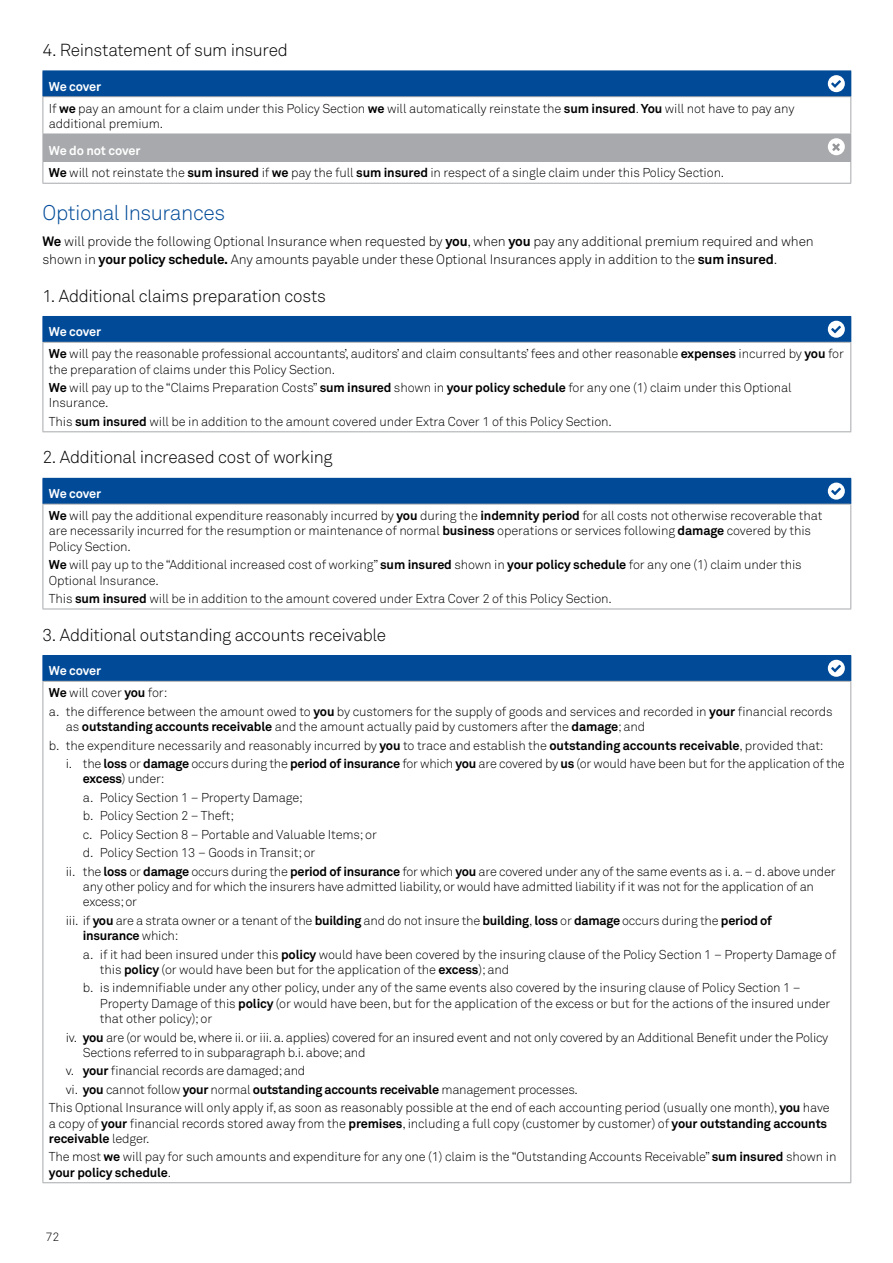
<style>
.page{position:relative;width:893px;height:1263px;background:#fff}
.page>*{position:absolute;margin:0;border:0;box-sizing:border-box;transform-origin:0 0}
.t1{font:300 21px "Akkurat Std";letter-spacing:-.02em;color:#004a98}
.t2{font:300 17.25px "Akkurat Std";letter-spacing:-.02em;color:#000}
.t3{font:300 13.5px/18px "Akkurat Std";letter-spacing:-.01em;color:#000}
.t4{font:300 12.75px/15.3px "Akkurat Std";letter-spacing:-.01em;color:#000}
.t5{font:300 12px "Akkurat Std";color:#000}
.s1{font-weight:700;color:#fff}
.s2{font-weight:700}
</style>
<div class="page">
<div style="left:43px;top:71px;width:808px;height:26px;background:#004a98"></div>
<div style="left:43px;top:134px;width:808px;height:27px;background:#a7a9ac"></div>
<hr style="left:43px;top:96px;width:808px;height:1px;background:#a7a9ac">
<hr style="left:43px;top:97px;width:1px;height:37px;background:#a7a9ac">
<hr style="left:850px;top:97px;width:1px;height:37px;background:#a7a9ac">
<hr style="left:43px;top:161px;width:808px;height:1px;background:#a7a9ac">
<svg style="left:43px;top:162px;width:1px;height:21px"></svg>
<svg style="left:850px;top:162px;width:1px;height:21px"></svg>
<hr style="left:43px;top:183px;width:808px;height:1px;background:#a7a9ac">
<div style="left:828px;top:75px;width:17px;height:17px;background:#fff;border-radius:50%"></div>
<svg style="left:831px;top:80px;width:10px;height:8px"></svg>
<div style="left:828px;top:138px;width:17px;height:17px;background:#fff;border-radius:50%"></div>
<svg style="left:832px;top:143px;width:8px;height:8px"></svg>
<div style="left:43px;top:316px;width:808px;height:26px;background:#004a98"></div>
<hr style="left:43px;top:342px;width:808px;height:1px;background:#a7a9ac">
<hr style="left:43px;top:343px;width:1px;height:88px;background:#a7a9ac">
<hr style="left:850px;top:343px;width:1px;height:88px;background:#a7a9ac">
<hr style="left:43px;top:431px;width:808px;height:1px;background:#a7a9ac">
<div style="left:828px;top:321px;width:17px;height:17px;background:#fff;border-radius:50%"></div>
<svg style="left:831px;top:326px;width:10px;height:7px"></svg>
<div style="left:43px;top:478px;width:808px;height:26px;background:#004a98"></div>
<hr style="left:43px;top:504px;width:808px;height:1px;background:#a7a9ac">
<hr style="left:43px;top:504px;width:1px;height:105px;background:#a7a9ac">
<hr style="left:850px;top:504px;width:1px;height:105px;background:#a7a9ac">
<hr style="left:43px;top:609px;width:808px;height:1px;background:#a7a9ac">
<div style="left:828px;top:483px;width:17px;height:17px;background:#fff;border-radius:50%"></div>
<svg style="left:831px;top:488px;width:10px;height:7px"></svg>
<div style="left:43px;top:655px;width:808px;height:26px;background:#004a98"></div>
<hr style="left:43px;top:681px;width:808px;height:1px;background:#a7a9ac">
<hr style="left:43px;top:682px;width:1px;height:500px;background:#a7a9ac">
<hr style="left:850px;top:682px;width:1px;height:500px;background:#a7a9ac">
<hr style="left:43px;top:1182px;width:808px;height:1px;background:#a7a9ac">
<div style="left:828px;top:660px;width:17px;height:17px;background:#fff;border-radius:50%"></div>
<svg style="left:831px;top:665px;width:10px;height:7px"></svg>
<h2 class="t2" style="left:43px;top:40px;width:247px">4. Reinstatement of sum insured</h2>
<p class="t4" style="left:49px;top:75px;width:747px;line-height:22px"><span class="s1">We cover<br></span>If <span class="s2">we</span> pay an amount for a claim under this Policy Section <span class="s2">we</span> will automatically reinstate the <span class="s2">sum insured</span>. <span class="s2">You</span> will not have to pay any</p>
<p class="t4" style="left:49px;top:116px;width:116px">additional premium.</p>
<p class="t4" style="left:49px;top:140px;width:677px;line-height:22px"><span class="s1">We do not cover<br></span><span class="s2">We</span> will not reinstate the <span class="s2">sum insured</span> if <span class="s2">we</span> pay the full <span class="s2">sum insured</span> in respect of a single claim under this Policy Section.</p>
<h1 class="t1" style="left:43px;top:200px;width:184px">Optional Insurances</h1>
<p class="t3" style="left:43px;top:233px;width:773px"><span class="s2">We</span> will provide the following Optional Insurance when requested by <span class="s2">you</span>, when <span class="s2">you</span> pay any additional premium required and when shown in <span class="s2">your policy schedule.</span> Any amounts payable under these Optional Insurances apply in addition to the <span class="s2">sum insured</span>.</p>
<h2 class="t2" style="left:43px;top:285px;width:285px">1. Additional claims preparation costs</h2>
<p class="t4" style="left:49px;top:321px;width:796px;line-height:22px"><span class="s1">We cover<br></span><span class="s2">We</span> will pay the reasonable professional accountants’, auditors’ and claim consultants’ fees and other reasonable <span class="s2">expenses</span> incurred by <span class="s2">you</span> for</p>
<p class="t4" style="left:49px;top:360px;width:744px;line-height:18.5px">the preparation of claims under this Policy Section.<br><span class="s2">We</span> will pay up to the “Claims Preparation Costs” <span class="s2">sum insured</span> shown in <span class="s2">your policy schedule</span> for any one (1) claim under this Optional</p>
<p class="t4" style="left:49px;top:394px;width:564px;line-height:18.5px">Insurance.<br>This <span class="s2">sum insured</span> will be in addition to the amount covered under Extra Cover 1 of this Policy Section.</p>
<h2 class="t2" style="left:43px;top:447px;width:292px">2. Additional increased cost of working</h2>
<p class="t4" style="left:49px;top:483px;width:775px;line-height:22px"><span class="s1">We cover<br></span><span class="s2">We</span> will pay the additional expenditure reasonably incurred by <span class="s2">you</span> during the <span class="s2">indemnity period</span> for all costs not otherwise recoverable that</p>
<p class="t4" style="left:49px;top:523px;width:764px">are necessarily incurred for the resumption or maintenance of normal <span class="s2">business</span> operations or services following <span class="s2">damage</span> covered by this<br>Policy Section.</p>
<p class="t4" style="left:49px;top:557px;width:754px"><span class="s2">We</span> will pay up to the “Additional increased cost of working” <span class="s2">sum insured</span> shown in <span class="s2">your policy schedule</span> for any one (1) claim under this<br>Optional Insurance.</p>
<p class="t4" style="left:49px;top:591px;width:564px">This <span class="s2">sum insured</span> will be in addition to the amount covered under Extra Cover 2 of this Policy Section.</p>
<h2 class="t2" style="left:43px;top:624px;width:345px">3. Additional outstanding accounts receivable</h2>
<p class="t4" style="left:49px;top:660px;width:120px;line-height:22px"><span class="s1">We cover<br></span><span class="s2">We</span> will cover <span class="s2">you</span> for:</p>
<p class="t4" style="left:66px;top:704px;width:768px;text-indent:-17px">a. the difference between the amount owed to <span class="s2">you</span> by customers for the supply of goods and services and recorded in <span class="s2">your</span> financial records as <span class="s2">outstanding accounts receivable</span> and the amount actually paid by customers after the <span class="s2">damage</span>; and</p>
<p class="t4" style="left:66px;top:736px;width:780px;line-height:18.5px;text-indent:-17px">b. the expenditure necessarily and reasonably incurred by <span class="s2">you</span> to trace and establish the <span class="s2">outstanding accounts receivable</span>, provided that:<br>i. the <span class="s2">loss</span> or <span class="s2">damage</span> occurs during the <span class="s2">period of insurance</span> for which <span class="s2">you</span> are covered by <span class="s2">us</span> (or would have been but for the application of the</p>
<p class="t4" style="left:83px;top:771px;width:83px"><span class="s2">excess</span>) under:</p>
<p class="t4" style="left:83px;top:790px;width:221px">a. Policy Section 1 – Property Damage;</p>
<p class="t4" style="left:83px;top:808px;width:153px">b. Policy Section 2 – Theft;</p>
<p class="t4" style="left:83px;top:827px;width:295px">c. Policy Section 8 – Portable and Valuable Items; or</p>
<p class="t4" style="left:83px;top:845px;width:234px">d. Policy Section 13 – Goods in Transit; or</p>
<p class="t4" style="left:66px;top:864px;width:771px">ii. the <span class="s2">loss</span> or <span class="s2">damage</span> occurs during the <span class="s2">period of insurance</span> for which <span class="s2">you</span> are covered under any of the same events as i. a. – d. above under</p>
<p class="t4" style="left:83px;top:879px;width:733px">any other policy and for which the insurers have admitted liability, or would have admitted liability if it was not for the application of an excess; or</p>
<p class="t4" style="left:83px;top:913px;width:690px;text-indent:-17px">iii. if <span class="s2">you</span> are a strata owner or a tenant of the <span class="s2">building</span> and do not insure the <span class="s2">building</span>, <span class="s2">loss</span> or <span class="s2">damage</span> occurs during the <span class="s2">period of insurance</span> which:</p>
<p class="t4" style="left:100px;top:946px;width:738px;text-indent:-17px">a. if it had been insured under this <span class="s2">policy</span> would have been covered by the insuring clause of the Policy Section 1 – Property Damage of this <span class="s2">policy</span> (or would have been but for the application of the <span class="s2">excess</span>); and</p>
<p class="t4" style="left:100px;top:980px;width:732px;text-indent:-17px">b. is indemnifiable under any other policy, under any of the same events also covered by the insuring clause of Policy Section 1 –<br>Property Damage of this <span class="s2">policy</span> (or would have been, but for the application of the excess or but for the actions of the insured under that other policy); or</p>
<p class="t4" style="left:83px;top:1029px;width:747px;text-indent:-17px">iv. <span class="s2">you</span> are (or would be, where ii. or iii. a. applies) covered for an insured event and not only covered by an Additional Benefit under the Policy<br>Sections referred to in subparagraph b.i. above; and</p>
<p class="t4" style="left:66px;top:1063px;width:241px">v. <span class="s2">your</span> financial records are damaged; and</p>
<p class="t4" style="left:66px;top:1082px;width:513px">vi. <span class="s2">you</span> cannot follow <span class="s2">your</span> normal <span class="s2">outstanding accounts receivable</span> management processes.</p>
<p class="t4" style="left:49px;top:1100px;width:782px">This Optional Insurance will only apply if, as soon as reasonably possible at the end of each accounting period (usually one month), <span class="s2">you</span> have</p>
<p class="t4" style="left:49px;top:1115px;width:780px">a copy of <span class="s2">your</span> financial records stored away from the <span class="s2">premises</span>, including a full copy (customer by customer) of <span class="s2">your outstanding accounts receivable</span> ledger.</p>
<p class="t4" style="left:49px;top:1149px;width:789px">The most <span class="s2">we</span> will pay for such amounts and expenditure for any one (1) claim is the “Outstanding Accounts Receivable” <span class="s2">sum insured</span> shown in <span class="s2">your policy schedule</span>.</p>
<p class="t5" style="left:46px;top:1229px;width:15px">72</p>
</div>
